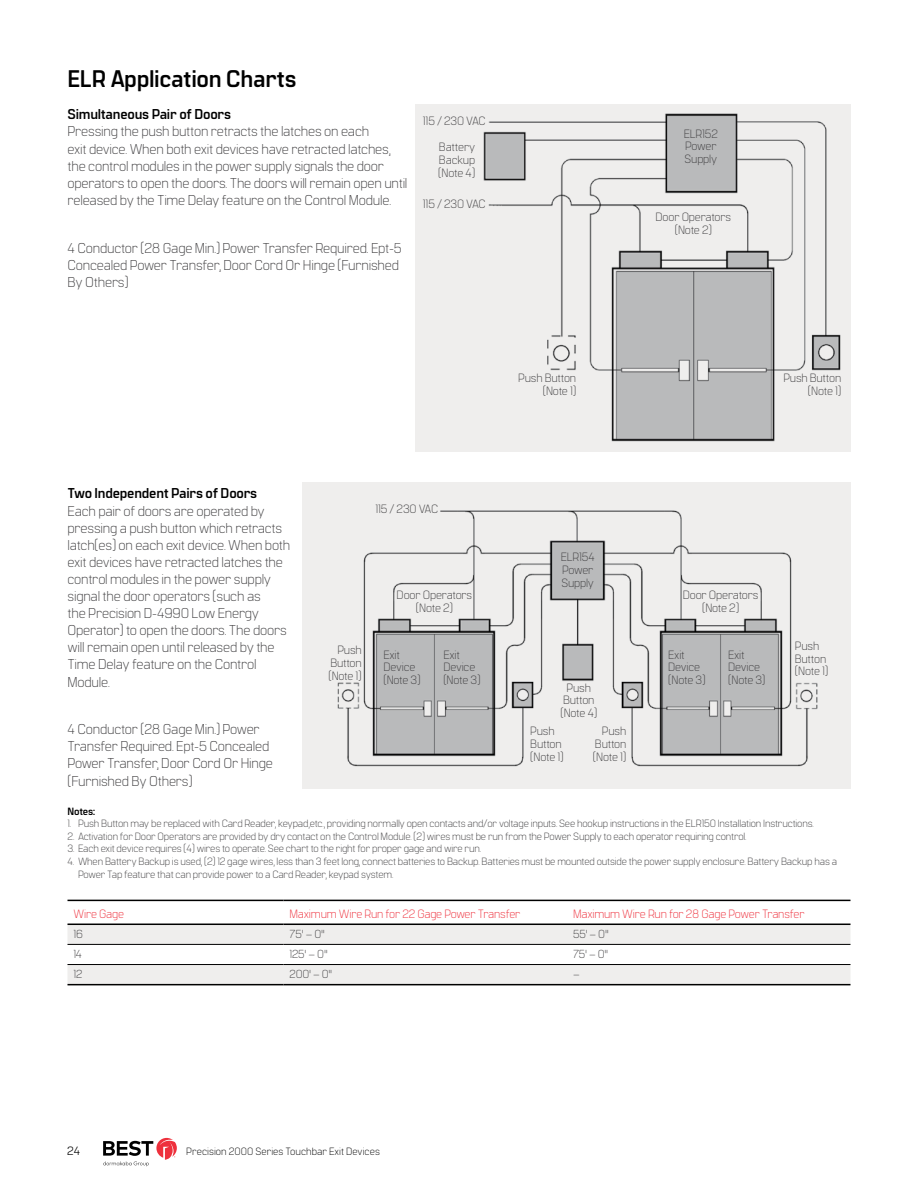
<style>
.page{position:relative;width:918px;height:1188px;background:#fff}
.page>*{position:absolute;margin:0;border:0;box-sizing:border-box;transform-origin:0 0}
.t1{font:700 24px "Manifold CF";letter-spacing:-.015em;color:#000}
.t2{font:300 14.25px/17.1px "Manifold CF";letter-spacing:-.015em;color:#414042}
.t3{font:700 14.25px "Manifold CF";letter-spacing:-.015em;color:#000}
.t4{font:300 12px/12.8px "Manifold CF";letter-spacing:-.015em;color:#414042}
.t5{font:300 12px "Manifold CF";letter-spacing:-.015em;color:#ee303c}
.t6{font:12px "Manifold CF";color:#000}
.t7{font:300 11.7px "Manifold CF";letter-spacing:-.015em;color:#414042}
.t8{font:300 10.5px/12.6px "Manifold CF";letter-spacing:-.015em;color:#414042}
.t9{font:300 10.5px "Manifold CF";color:#000}
.t10{font:700 10.5px "Manifold CF";letter-spacing:-.02em;color:#000}
</style>
<div class="page">
<svg style="left:103px;top:1138px;width:74px;height:28px"></svg>
<div style="left:415px;top:104px;width:435px;height:347px;background:#efeeed"></div>
<div style="left:302px;top:482px;width:548px;height:306px;background:#efeeed"></div>
<img style="left:437px;top:113px;width:413px;height:339px">
<img style="left:337px;top:510px;width:481px;height:257px">
<svg style="left:68px;top:925px;width:782px;height:59px;fill:#efeeed"></svg>
<hr style="left:68px;top:900px;width:216px;height:1px;background:#000">
<hr style="left:284px;top:900px;width:283px;height:1px;background:#000">
<hr style="left:567px;top:900px;width:283px;height:1px;background:#000">
<hr style="left:68px;top:984px;width:216px;height:1px;background:#000">
<hr style="left:284px;top:984px;width:283px;height:1px;background:#000">
<hr style="left:567px;top:984px;width:283px;height:1px;background:#000">
<hr style="left:68px;top:924px;width:216px;height:1px;background:#000">
<hr style="left:284px;top:924px;width:283px;height:1px;background:#000">
<hr style="left:567px;top:924px;width:283px;height:1px;background:#000">
<hr style="left:68px;top:944px;width:216px;height:1px;background:#000">
<hr style="left:284px;top:944px;width:283px;height:1px;background:#000">
<hr style="left:567px;top:944px;width:283px;height:1px;background:#000">
<hr style="left:68px;top:964px;width:216px;height:1px;background:#000">
<hr style="left:284px;top:964px;width:283px;height:1px;background:#000">
<hr style="left:567px;top:964px;width:283px;height:1px;background:#000">
<h1 class="t1" style="left:68px;top:64px;width:231px">ELR Application Charts</h1>
<p class="t3" style="left:68px;top:106px;width:165px">Simultaneous Pair of Doors</p>
<p class="t2" style="left:68px;top:123px;width:342px">Pressing the push button retracts the latches on each<br>exit device. When both exit devices have retracted latches, the control modules in the power supply signals the door operators to open the doors. The doors will remain open until released by the Time Delay feature on the Control Module.</p>
<p class="t2" style="left:68px;top:239px;width:336px">4 Conductor (28 Gage Min.) Power Transfer Required. Ept-5<br>Concealed Power Transfer, Door Cord Or Hinge (Furnished<br>By Others)</p>
<p class="t4" style="left:423px;top:114px;width:64px">115 / 230 VAC</p>
<p class="t4" style="left:438px;top:141px;width:38px;text-align:justify">Battery Backup (Note 4)</p>
<p class="t4" style="left:423px;top:198px;width:64px">115 / 230 VAC</p>
<p class="t4" style="left:684px;top:127px;width:36px;text-align:justify">ELR152<br>Power Supply</p>
<p class="t4" style="left:656px;top:211px;width:77px;text-align:center">Door Operators (Note 2)</p>
<p class="t4" style="left:518px;top:372px;width:59px;text-align:right">Push Button (Note 1)</p>
<p class="t4" style="left:783px;top:372px;width:59px;text-align:right">Push Button (Note 1)</p>
<p class="t3" style="left:68px;top:485px;width:191px">Two Independent Pairs of Doors</p>
<p class="t2" style="left:68px;top:502px;width:224px">Each pair of doors are operated by pressing a push button which retracts latch(es) on each exit device. When both exit devices have retracted latches the control modules in the power supply signal the door operators (such as<br>the Precision D-4990 Low Energy Operator) to open the doors. The doors will remain open until released by the Time Delay feature on the Control Module.</p>
<p class="t2" style="left:68px;top:721px;width:207px">4 Conductor (28 Gage Min.) Power<br>Transfer Required. Ept-5 Concealed<br>Power Transfer, Door Cord Or Hinge (Furnished By Others)</p>
<p class="t4" style="left:375px;top:502px;width:64px">115 / 230 VAC</p>
<p class="t4" style="left:328px;top:644px;width:35px;text-align:justify;text-indent:9px">Push Button (Note 1)</p>
<p class="t4" style="left:561px;top:551px;width:36px;text-align:justify">ELR154<br>Power Supply</p>
<p class="t4" style="left:397px;top:589px;width:77px;text-align:center">Door Operators (Note 2)</p>
<p class="t4" style="left:683px;top:589px;width:77px;text-align:center">Door Operators (Note 2)</p>
<p class="t4" style="left:443px;top:648px;width:39px">Exit<br>Device (Note 3)</p>
<p class="t4" style="left:728px;top:648px;width:39px">Exit<br>Device (Note 3)</p>
<p class="t4" style="left:795px;top:640px;width:35px">Push<br>Button (Note 1)</p>
<p class="t4" style="left:383px;top:648px;width:39px">Exit<br>Device (Note 3)</p>
<p class="t4" style="left:668px;top:648px;width:39px">Exit<br>Device (Note 3)</p>
<p class="t4" style="left:560px;top:681px;width:38px;text-align:center">Push<br>Button (Note 4)</p>
<p class="t4" style="left:530px;top:725px;width:35px">Push<br>Button (Note 1)</p>
<p class="t4" style="left:593px;top:725px;width:35px;text-align:justify;text-indent:9px">Push Button (Note 1)</p>
<p class="t10" style="left:68px;top:805px;width:29px">Notes:</p>
<p class="t8" style="left:68px;top:817px;width:748px">1. Push Button may be replaced with Card Reader, keypad,etc., providing normally open contacts and/or voltage inputs. See hookup instructions in the ELR150 Installation Instructions.</p>
<p class="t8" style="left:68px;top:830px;width:681px">2. Activation for Door Operators are provided by dry contact on the Control Module. (2) wires must be run from the Power Supply to each operator requiring control.</p>
<p class="t8" style="left:68px;top:842px;width:415px">3. Each exit device requires (4) wires to operate. See chart to the right for proper gage and wire run.</p>
<p class="t8" style="left:78px;top:855px;width:761px;text-indent:-10px">4. When Battery Backup is used, (2) 12 gage wires, less than 3 feet long, connect batteries to Backup. Batteries must be mounted outside the power supply enclosure. Battery Backup has a<br>Power Tap feature that can provide power to a Card Reader, keypad system.</p>
<p class="t5" style="left:74px;top:907px;width:52px">Wire Gage</p>
<p class="t5" style="left:290px;top:907px;width:233px">Maximum Wire Run for 22 Gage Power Transfer</p>
<p class="t5" style="left:573px;top:907px;width:233px">Maximum Wire Run for 28 Gage Power Transfer</p>
<p class="t7" style="left:74px;top:927px;width:11px">16</p>
<p class="t7" style="left:290px;top:927px;width:37px">75' – 0"</p>
<p class="t7" style="left:573px;top:927px;width:37px">55' – 0"</p>
<p class="t7" style="left:74px;top:947px;width:10px">14</p>
<p class="t7" style="left:290px;top:947px;width:40px">125' – 0"</p>
<p class="t7" style="left:573px;top:947px;width:37px">75' – 0"</p>
<p class="t7" style="left:74px;top:967px;width:10px">12</p>
<p class="t7" style="left:290px;top:967px;width:44px">200' – 0"</p>
<p class="t7" style="left:573px;top:967px;width:8px">–</p>
<p class="t6" style="left:67px;top:1144px;width:15px">24</p>
<p class="t9" style="left:186px;top:1145px;width:195px">Precision 2000 Series Touchbar Exit Devices</p>
</div>
